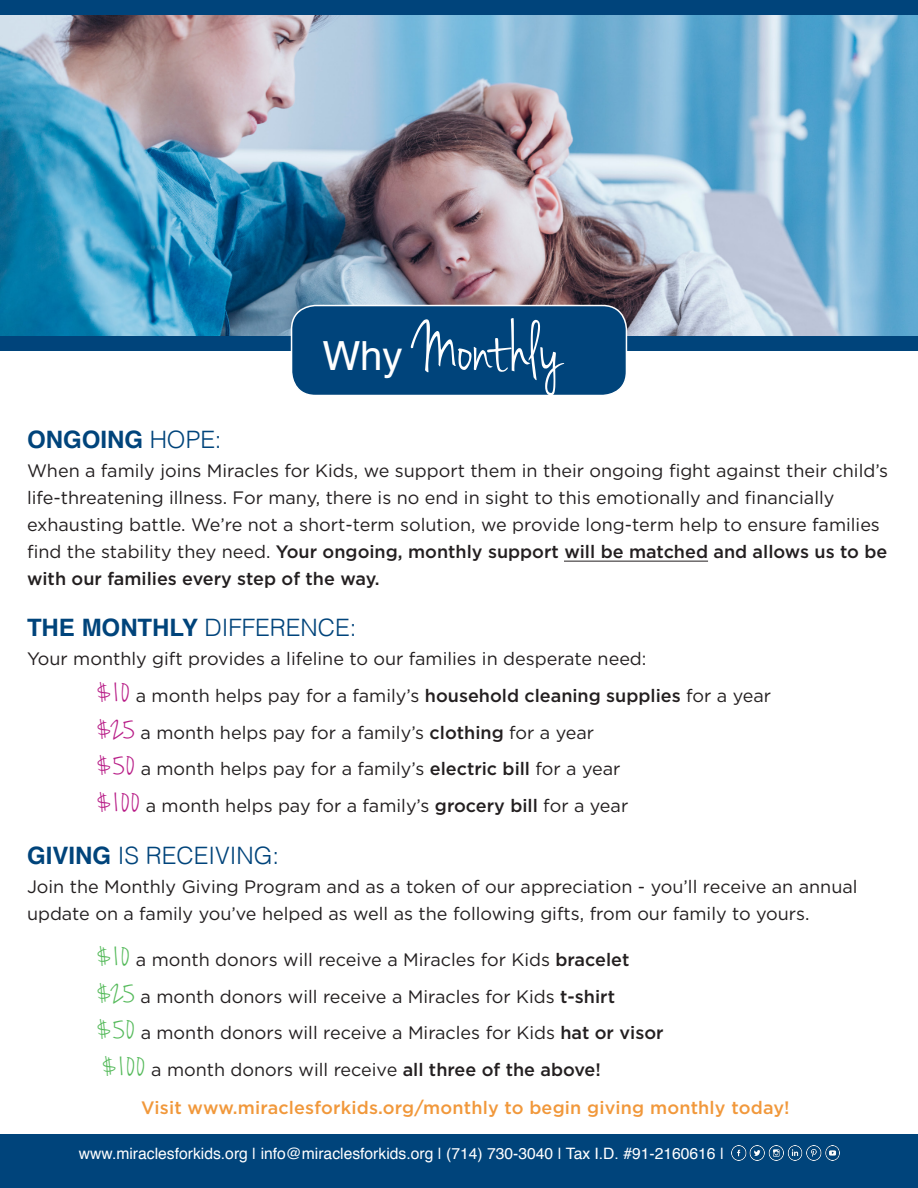
<style>
.page{position:relative;width:918px;height:1188px;background:#fff}
.page>*{position:absolute;margin:0;border:0;box-sizing:border-box;transform-origin:0 0}
.t1{font:72px "Jenna Sue";color:#fff}
.t2{font:300 24px "Helvetica";color:#00447b}
.t3{font:700 24px "Helvetica";color:#00447b}
.t4{font:18px/27px "Gotham HTF";color:#231f20}
.t5{font:500 18px "Gotham HTF";letter-spacing:.01em;color:#f1983b}
.t6{font:15.6px "Helvetica";color:#fff}
.s1{font-family:"Helvetica";font-size:40.2px}
.s2{font-weight:300}
.s3{font-weight:500}
.s4{font-weight:700}
.s5{font-family:"Jenna Sue";font-size:33px;color:#b81d87}
.s6{font-family:"Jenna Sue";font-size:33px;color:#55ba5b}
</style>
<div class="page">
<img style="left:0;top:14px;width:918px;height:322px">
<div style="left:0;top:0;width:918px;height:14px;background:#00447b"></div>
<div style="left:0;top:336px;width:918px;height:15px;background:#00447b"></div>
<div style="left:292px;top:306px;width:334px;height:90px;background:#00447b;border-radius:24px"></div>
<div style="left:291px;top:305px;width:336px;height:91px;border:2px solid #fff;border-radius:24px"></div>
<div style="left:0;top:1134px;width:918px;height:54px;background:#00447b"></div>
<img style="left:731px;top:1146px;width:108px;height:15px">
<hr style="left:564px;top:561px;width:144px;height:1px;background:#231f20">
<p class="t1" style="left:322px;top:308px;width:242px"><span class="s1">Why</span> Monthly</p>
<p class="t3" style="left:27px;top:420px;width:196px">ONGOING <span class="s2">HOPE:</span></p>
<p class="t4" style="left:27px;top:457px;width:863px">When a family joins Miracles for Kids, we support them in their ongoing fight against their child’s life-threatening illness. For many, there is no end in sight to this emotionally and financially exhausting battle. We’re not a short-term solution, we provide long-term help to ensure families find the stability they need. <span class="s3">Your ongoing, monthly support will be matched and allows us to be with our families every step of the way.</span></p>
<p class="t2" style="left:27px;top:608px;width:331px"><span class="s4">THE MONTHLY</span> DIFFERENCE:</p>
<p class="t4" style="left:27px;top:645px;width:621px">Your monthly gift provides a lifeline to our families in desperate need:</p>
<p class="t4" style="left:94px;top:682px;width:678px"><span class="s5">$10</span> a month helps pay for a family’s <span class="s3">household cleaning supplies</span> for a year</p>
<p class="t4" style="left:94px;top:718px;width:501px"><span class="s5">$25</span> a month helps pay for a family’s <span class="s3">clothing</span> for a year</p>
<p class="t4" style="left:94px;top:755px;width:528px"><span class="s5">$50</span> a month helps pay for a family’s <span class="s3">electric bill</span> for a year</p>
<p class="t4" style="left:94px;top:792px;width:535px"><span class="s5">$100</span> a month helps pay for a family’s <span class="s3">grocery bill</span> for a year</p>
<p class="t2" style="left:27px;top:835px;width:254px"><span class="s4">GIVING</span> IS RECEIVING:</p>
<p class="t4" style="left:27px;top:872px;width:832px">Join the Monthly Giving Program and as a token of our appreciation - you’ll receive an annual update on a family you’ve helped as well as the following gifts, from our family to yours.</p>
<p class="t4" style="left:94px;top:946px;width:536px"><span class="s6">$10</span> a month donors will receive a Miracles for Kids <span class="s3">bracelet</span></p>
<p class="t4" style="left:94px;top:982px;width:522px"><span class="s6">$25</span> a month donors will receive a Miracles for Kids <span class="s3">t-shirt</span></p>
<p class="t4" style="left:94px;top:1019px;width:571px"><span class="s6">$50</span> a month donors will receive a Miracles for Kids <span class="s3">hat or visor</span></p>
<p class="t4" style="left:100px;top:1056px;width:503px"><span class="s6">$100</span> a month donors will receive <span class="s3">all three of the above!</span></p>
<p class="t5" style="left:141px;top:1097px;width:650px">Visit www.miraclesforkids.org/monthly to begin giving monthly today!</p>
<p class="t6" style="left:79px;top:1142px;width:647px">www.miraclesforkids.org | info@miraclesforkids.org | (714) 730-3040 | Tax I.D. #91-2160616 |</p>
</div>
